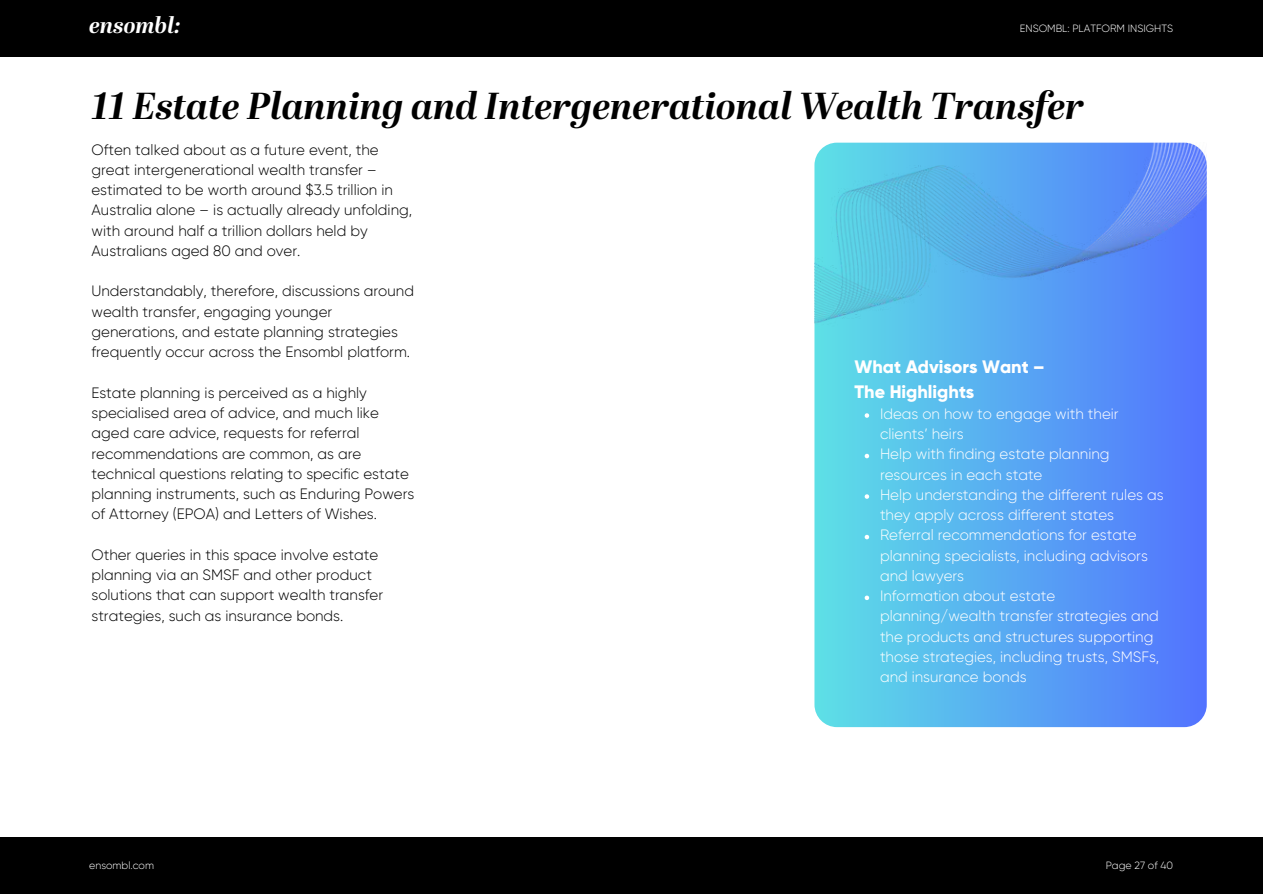
<style>
.page{position:relative;width:1263px;height:894px;background:#fff}
.page>*{position:absolute;margin:0;border:0;box-sizing:border-box;transform-origin:0 0}
.t1{font:italic 700 37.5px "Abril Display";color:#000}
.t2{font:italic 700 22.5px "Abril Display";color:#fff}
.t3{font:800 18px/24.8px "Gilroy";color:#fff}
.t4{font:300 15px/20.2px "Gilroy";color:#000}
.t5{font:300 15px/20.2px "Gilroy";color:#fff}
.t6{font:300 10.5px "Gilroy";color:#fff}
</style>
<div class="page">
<div style="left:0;top:0;width:1263px;height:56px;background:#000"></div>
<div style="left:0;top:836px;width:1263px;height:57px;background:#000"></div>
<div style="left:814px;top:143px;width:393px;height:584px;background:linear-gradient(to right,#5de0e6,#5272ff);border-radius:22px"></div>
<img style="left:814px;top:143px;width:393px;height:245px">
<svg style="left:865px;top:413px;width:4px;height:4px"></svg>
<svg style="left:865px;top:453px;width:4px;height:5px"></svg>
<svg style="left:865px;top:494px;width:4px;height:4px"></svg>
<svg style="left:865px;top:534px;width:4px;height:5px"></svg>
<svg style="left:865px;top:595px;width:4px;height:5px"></svg>
<h2 class="t2" style="left:89px;top:14px;width:93px">ensombl:</h2>
<p class="t6" style="left:1020px;top:22px;width:155px">ENSOMBL: PLATFORM INSIGHTS</p>
<h1 class="t1" style="left:91px;top:89px;width:994px">11 Estate Planning and Intergenerational Wealth Transfer</h1>
<p class="t4" style="left:91px;top:139px;width:322px">Often talked about as a future event, the great intergenerational wealth transfer – estimated to be worth around $3.5 trillion in Australia alone – is actually already unfolding, with around half a trillion dollars held by Australians aged 80 and over.</p>
<p class="t4" style="left:91px;top:281px;width:324px">Understandably, therefore, discussions around wealth transfer, engaging younger generations, and estate planning strategies frequently occur across the Ensombl platform.</p>
<p class="t4" style="left:91px;top:382px;width:324px">Estate planning is perceived as a highly specialised area of advice, and much like aged care advice, requests for referral recommendations are common, as are technical questions relating to specific estate planning instruments, such as Enduring Powers of Attorney (EPOA) and Letters of Wishes.</p>
<p class="t4" style="left:91px;top:544px;width:293px">Other queries in this space involve estate planning via an SMSF and other product solutions that can support wealth transfer strategies, such as insurance bonds.</p>
<p class="t3" style="left:854px;top:354px;width:192px">What Advisors Want –<br>The Highlights</p>
<p class="t5" style="left:880px;top:403px;width:285px">Ideas on how to engage with their clients’ heirs<br>Help with finding estate planning resources in each state<br>Help understanding the different rules as they apply across different states<br>Referral recommendations for estate planning specialists, including advisors and lawyers<br>Information about estate planning/wealth transfer strategies and the products and structures supporting those strategies, including trusts, SMSFs, and insurance bonds</p>
<p class="t6" style="left:89px;top:858px;width:66px">ensombl.com</p>
<p class="t6" style="left:1106px;top:858px;width:69px">Page 27 of 40</p>
<p class="t6" style="left:1115px;top:858px;width:60px">Page 2 of 17</p>
</div>
